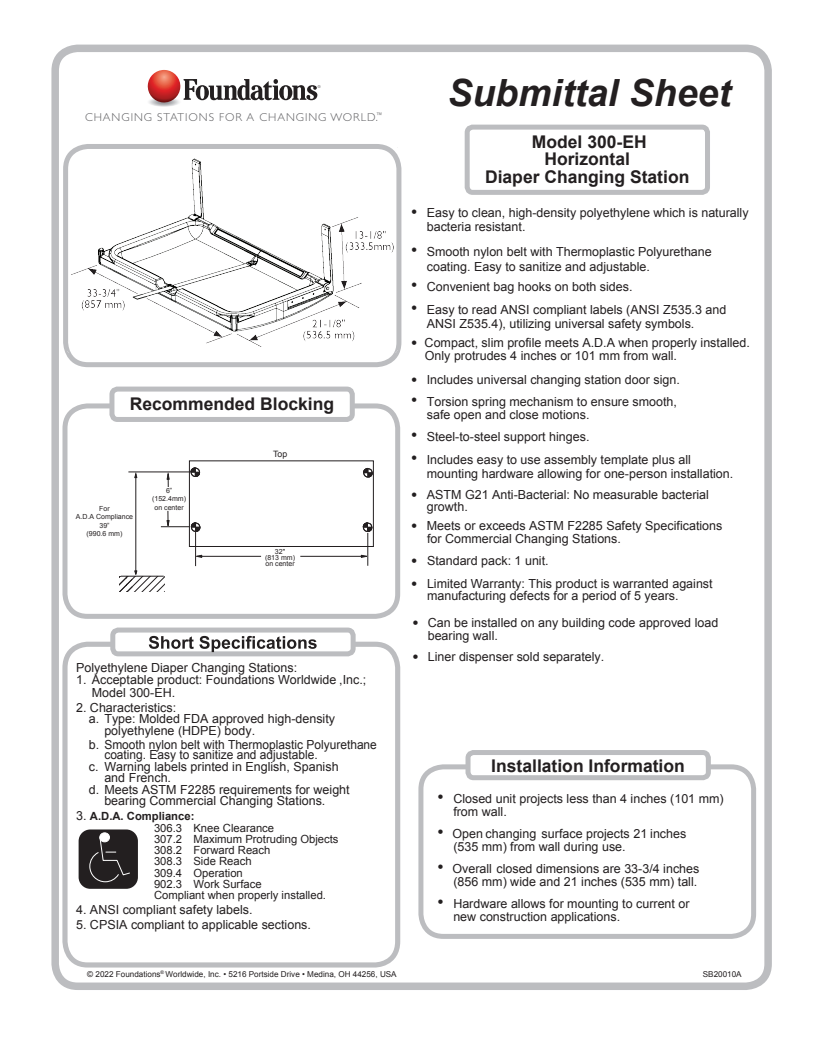
<style>
.page{position:relative;width:818px;height:1043px;background:#fff}
.page>*{position:absolute;margin:0;border:0;box-sizing:border-box;transform-origin:0 0}
.t1{font:italic 700 37.5px "Arial";color:#231f20}
.t2{font:700 17.5px/17.5px "Arial";color:#231f20;text-align:center}
.t3{font:17.5px/34.6px "Arial";color:#231f20}
.t4{font:12.5px/12.5px "Arial";color:#231f20}
.t5{font:12.5px "Arial";color:#231f20;scale:.96 1}
.t6{font:300 11.5px "Gill Sans";letter-spacing:.085em;color:#5f5f62}
.t7{font:11.25px/11.2px "Arial";color:#231f20}
.t8{font:8.75px "Arial";color:#231f20}
.t9{font:8.12px "Arial";color:#231f20}
.t10{font:7px/8.4px "Arial";color:#231f20;text-align:center}
.s1{font-size:12.5px}
.s2{font-weight:700}
.s3{font-size:17.5px}
</style>
<div class="page">
<img style="left:149px;top:103px;width:30px;height:4px">
<svg style="left:147px;top:70px;width:173px;height:33px"></svg>
<div style="left:51px;top:45px;width:720px;height:945px;border:8px solid #bcbdc0;border-radius:22px"></div>
<div style="left:62px;top:403px;width:338px;height:216px;border:5px solid #bcbdc0;border-radius:22px"></div>
<div style="left:112px;top:389px;width:240px;height:30px;background:#fff;border-radius:6px"></div>
<div style="left:109px;top:386px;width:246px;height:36px;border:5px solid #bcbdc0;border-radius:6px"></div>
<div style="left:464px;top:125px;width:246px;height:70px;border:5px solid #bcbdc0;border-radius:6px"></div>
<div style="left:62px;top:641px;width:338px;height:326px;border:5px solid #bcbdc0;border-radius:23px"></div>
<div style="left:113px;top:630px;width:240px;height:24px;background:#fff;border-radius:6px"></div>
<div style="left:110px;top:627px;width:245px;height:29px;border:5px solid #bcbdc0;border-radius:6px"></div>
<svg style="left:149px;top:636px;width:167px;height:16px"></svg>
<div style="left:79px;top:829px;width:59px;height:59px;background:#231f20;border-radius:12px"></div>
<div style="left:100px;top:832px;width:9px;height:9px;background:#fff;border-radius:50%"></div>
<div style="left:100px;top:832px;width:10px;height:10px;border:1px solid #fff;border-radius:50%"></div>
<svg style="left:89px;top:836px;width:41px;height:46px"></svg>
<div style="left:63px;top:144px;width:338px;height:223px;border:5px solid #bcbdc0;border-radius:22px"></div>
<div style="left:418px;top:764px;width:338px;height:174px;border:5px solid #bcbdc0;border-radius:22px"></div>
<div style="left:468px;top:752px;width:240px;height:25px;background:#fff;border-radius:6px"></div>
<div style="left:465px;top:750px;width:245px;height:30px;border:5px solid #bcbdc0;border-radius:6px"></div>
<hr style="left:128px;top:471px;width:63px;height:1px;background:#231f20">
<hr style="left:367px;top:533px;width:1px;height:32px;background:#231f20">
<hr style="left:195px;top:532px;width:1px;height:34px;background:#231f20">
<div style="left:189px;top:460px;width:185px;height:87px;border:1px solid #231f20"></div>
<hr style="left:197px;top:556px;width:64px;height:1px;background:#231f20">
<svg style="left:195px;top:554px;width:7px;height:4px"></svg>
<hr style="left:300px;top:556px;width:66px;height:1px;background:#231f20">
<svg style="left:361px;top:554px;width:8px;height:4px"></svg>
<svg style="left:166px;top:471px;width:4px;height:16px"></svg>
<hr style="left:121px;top:575px;width:43px;height:1px;background:#231f20">
<hr style="left:135px;top:472px;width:1px;height:102px;background:#231f20">
<svg style="left:134px;top:570px;width:3px;height:6px"></svg>
<svg style="left:119px;top:576px;width:46px;height:15px"></svg>
<svg style="left:190px;top:467px;width:10px;height:10px"></svg>
<svg style="left:161px;top:511px;width:39px;height:21px"></svg>
<svg style="left:363px;top:467px;width:10px;height:11px"></svg>
<svg style="left:362px;top:521px;width:11px;height:11px"></svg>
<img style="left:67px;top:147px;width:331px;height:206px">
<p class="t6" style="left:85px;top:108px;width:299px">CHANGING STATIONS FOR A CHANGING WORLD.<sup>™</sup></p>
<h2 class="t2" style="left:130px;top:395px;width:206px">Recommended Blocking</h2>
<p class="t10" style="left:152px;top:486px;width:35px">6” (152.4mm)</p>
<p class="t10" style="left:99px;top:504px;width:12px">For</p>
<p class="t10" style="left:154px;top:503px;width:31px">on center</p>
<p class="t10" style="left:76px;top:512px;width:59px">A.D.A Compliance<br>39”<br>(990.6 mm)</p>
<p class="t8" style="left:273px;top:448px;width:16px">Top</p>
<p class="t10" style="left:265px;top:548px;width:31px;line-height:6.1px">32"<br>(813 mm) on center</p>
<p class="t4" style="left:76px;top:661px;width:222px">Polyethylene Diaper Changing Stations:</p>
<p class="t4" style="left:92px;top:674px;width:276px;text-indent:-16px">1. Acceptable product: Foundations Worldwide ,Inc.;<br>Model 300-EH.</p>
<p class="t4" style="left:76px;top:701px;width:102px">2. Characteristics:</p>
<p class="t4" style="left:89px;top:713px;width:248px">a. Type: Molded FDA approved high-density</p>
<p class="t4" style="left:104px;top:724px;width:152px">polyethylene (HDPE) body.</p>
<p class="t4" style="left:89px;top:738px;width:289px">b. Smooth nylon belt with Thermoplastic Polyurethane</p>
<p class="t5" style="left:104px;top:746px;width:224px">coating. Easy to sanitize and adjustable.</p>
<p class="t4" style="left:89px;top:760px;width:251px">c. Warning labels printed in English, Spanish</p>
<p class="t4" style="left:104px;top:771px;width:68px">and French.</p>
<p class="t4" style="left:89px;top:783px;width:262px">d. Meets ASTM F2285 requirements for weight</p>
<p class="t4" style="left:104px;top:795px;width:222px">bearing Commercial Changing Stations.</p>
<p class="t7" style="left:154px;top:811px;width:186px;text-indent:-78px"><span class="s1">3.</span> <span class="s2">A.D.A. Compliance:<br></span>306.3 Knee Clearance<br>307.2 Maximum Protruding Objects<br>308.2 Forward Reach<br>308.3 Side Reach<br>309.4 Operation<br>902.3 Work Surface<br>Compliant when properly installed.</p>
<p class="t4" style="left:76px;top:903px;width:178px">4. ANSI compliant safety labels.</p>
<p class="t4" style="left:76px;top:918px;width:236px">5. CPSIA compliant to applicable sections.</p>
<p class="t9" style="left:87px;top:968px;width:311px">© 2022 Foundations<sup>®</sup> Worldwide, Inc. • 5216 Portside Drive • Medina, OH 44256, USA</p>
<h1 class="t1" style="left:447px;top:68px;width:285px">Submittal Sheet</h1>
<h2 class="t2" style="left:485px;top:133px;width:206px">Model 300-EH<br>Horizontal<br>Diaper Changing Station</h2>
<p class="t4" style="left:427px;top:206px;width:323px;line-height:13.5px;text-indent:-16px"><span class="s3">•</span> Easy to clean, high-density polyethylene which is naturally bacteria resistant.</p>
<p class="t4" style="left:427px;top:244px;width:286px;line-height:15px;text-indent:-16px"><span class="s3">•</span> Smooth nylon belt with Thermoplastic Polyurethane coating. Easy to sanitize and adjustable.</p>
<p class="t4" style="left:411px;top:281px;width:223px"><span class="s3">•</span> Convenient bag hooks on both sides.</p>
<p class="t4" style="left:427px;top:302px;width:301px;line-height:14.1px;text-indent:-16px"><span class="s3">•</span> Easy to read ANSI compliant labels (ANSI Z535.3 and<br>ANSI Z535.4), utilizing universal safety symbols.</p>
<h2 class="t3" style="left:411px;top:325px;width:8px">•</h2>
<p class="t4" style="left:411px;top:373px;width:270px"><span class="s3">•</span> Includes universal changing station door sign.</p>
<p class="t4" style="left:427px;top:396px;width:252px;text-indent:-16px"><span class="s3">•</span> Torsion spring mechanism to ensure smooth, safe open and close motions.</p>
<p class="t4" style="left:411px;top:431px;width:180px"><span class="s3">•</span> Steel-to-steel support hinges.</p>
<p class="t4" style="left:427px;top:453px;width:308px;line-height:13.8px;text-indent:-16px"><span class="s3">•</span> Includes easy to use assembly template plus all mounting hardware allowing for one-person installation.</p>
<p class="t4" style="left:427px;top:488px;width:284px;text-indent:-16px"><span class="s3">•</span> ASTM G21 Anti-Bacterial: No measurable bacterial growth.</p>
<h2 class="t3" style="left:411px;top:509px;width:8px">• •</h2>
<p class="t4" style="left:427px;top:519px;width:297px">Meets or exceeds ASTM F2285 Safety Specifications for Commercial Changing Stations.</p>
<h2 class="t3" style="left:411px;top:566px;width:8px">•</h2>
<p class="t4" style="left:424px;top:337px;width:327px">Compact, slim profile meets A.D.A when properly installed.<br>Only protrudes 4 inches or 101 mm from wall.</p>
<p class="t4" style="left:427px;top:549px;width:287px;line-height:22.5px">Standard pack: 1 unit.<br>Limited Warranty: This product is warranted against</p>
<p class="t4" style="left:427px;top:589px;width:253px">manufacturing defects for a period of 5 years.</p>
<p class="t4" style="left:427px;top:616px;width:292px;text-indent:-15px"><span class="s3">•</span> Can be installed on any building code approved load bearing wall.</p>
<p class="t4" style="left:412px;top:650px;width:193px"><span class="s3">•</span> Liner dispenser sold separately.</p>
<h2 class="t2" style="left:491px;top:757px;width:195px">Installation Information</h2>
<p class="t4" style="left:453px;top:792px;width:272px;text-indent:-16px"><span class="s3">•</span> Closed unit projects less than 4 inches (101 mm) from wall.</p>
<p class="t4" style="left:453px;top:827px;width:234px;text-indent:-16px"><span class="s3">•</span> Open changing surface projects 21 inches (535 mm) from wall during use.</p>
<p class="t4" style="left:437px;top:862px;width:263px;text-align:right"><span class="s3">•</span> Overall closed dimensions are 33-3/4 inches (856 mm) wide and 21 inches (535 mm) tall.</p>
<p class="t4" style="left:453px;top:897px;width:238px;text-indent:-16px"><span class="s3">•</span> Hardware allows for mounting to current or new construction applications.</p>
<p class="t9" style="left:702px;top:968px;width:40px">SB20010A</p>
</div>
